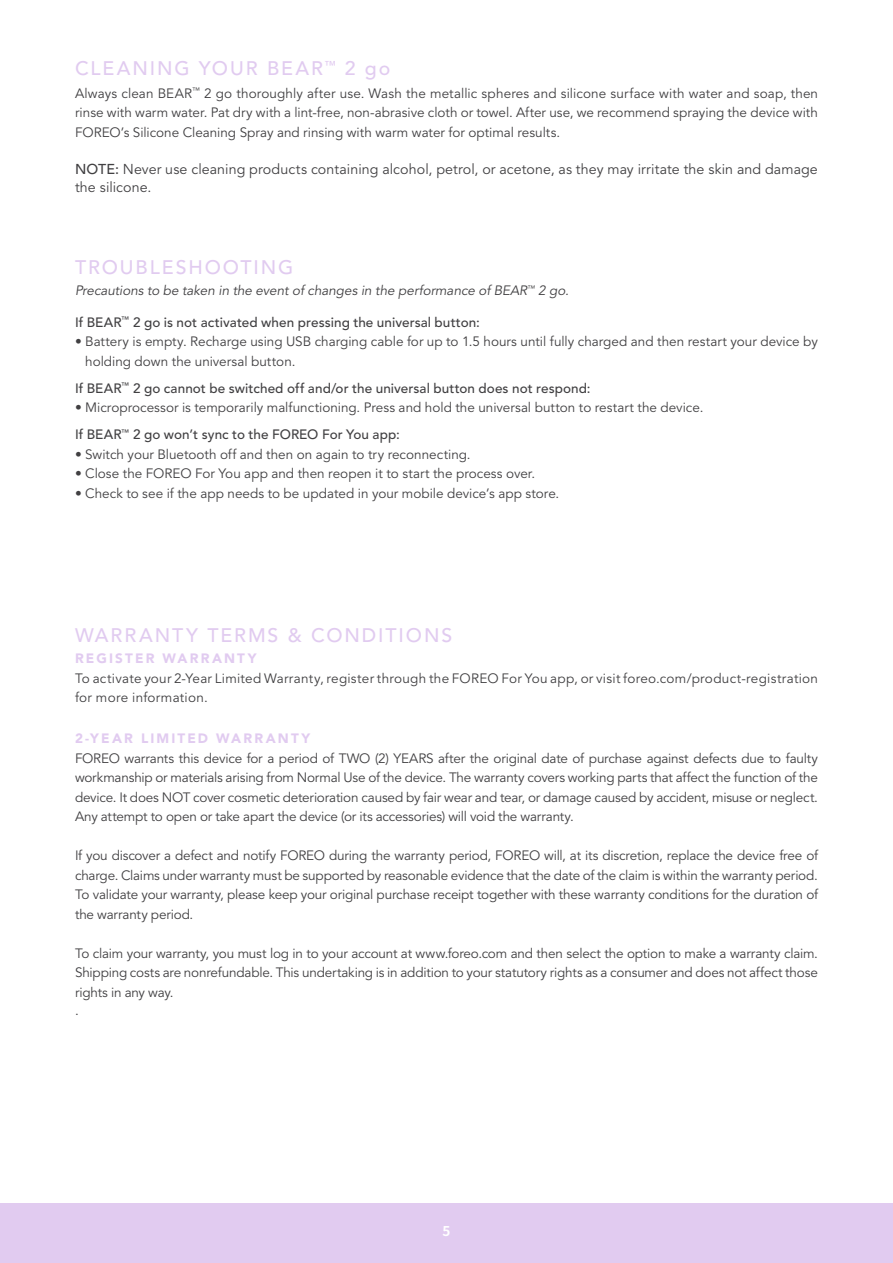
<style>
.page{position:relative;width:893px;height:1263px;background:#fff}
.page>*{position:absolute;margin:0;border:0;box-sizing:border-box;transform-origin:0 0}
.t1{font:500 19.5px "Avenir LT Std";letter-spacing:.095em;color:#e1cbf0}
.t2{font:14.25px/18px "Avenir LT Std";letter-spacing:.005em;color:#414042}
.t3{font:13.5px/19.5px "Avenir LT Std";color:#414042;text-align:justify}
.t4{font:13.5px/19.5px "Avenir LT Std";letter-spacing:.02em;color:#414042}
.t5{font:500 13.5px "Avenir LT Std";letter-spacing:.005em;color:#414042}
.t6{font:italic 13.5px "Avenir LT Std";letter-spacing:-.005em;color:#414042}
.t7{font:900 13.5px "Avenir LT Std";letter-spacing:.16em;color:#e1cbf0}
.t8{font:700 13.5px "Noto Sans CJ Ksc";color:#fff}
.s1{font-weight:500}
</style>
<div class="page">
<div style="left:0;top:1203px;width:893px;height:60px;background:#e1cbf0"></div>
<h1 class="t1" style="left:75px;top:57px;width:317px">CLEANING YOUR BEAR<sup>™</sup> 2 go</h1>
<p class="t3" style="left:75px;top:84px;width:745px">Always clean BEAR<sup>™</sup> 2 go thoroughly after use. Wash the metallic spheres and silicone surface with water and soap, then rinse with warm water. Pat dry with a lint-free, non-abrasive cloth or towel. After use, we recommend spraying the device with FOREO’s Silicone Cleaning Spray and rinsing with warm water for optimal results.</p>
<p class="t2" style="left:75px;top:161px;width:744px"><span class="s1">NOTE:</span> Never use cleaning products containing alcohol, petrol, or acetone, as they may irritate the skin and damage the silicone.</p>
<h1 class="t1" style="left:75px;top:256px;width:220px">TROUBLESHOOTING</h1>
<p class="t6" style="left:75px;top:283px;width:495px">Precautions to be taken in the event of changes in the performance of BEAR<sup>™</sup> 2 go.</p>
<p class="t5" style="left:75px;top:314px;width:406px">If BEAR<sup>™</sup> 2 go is not activated when pressing the universal button:</p>
<p class="t3" style="left:85px;top:332px;width:734px;text-indent:-10px">• Battery is empty. Recharge using USB charging cable for up to 1.5 hours until fully charged and then restart your device by holding down the universal button.</p>
<p class="t5" style="left:75px;top:380px;width:517px">If BEAR<sup>™</sup> 2 go cannot be switched off and/or the universal button does not respond:</p>
<p class="t3" style="left:75px;top:394px;width:630px;line-height:27px">• Microprocessor is temporarily malfunctioning. Press and hold the universal button to restart the device.<br><span class="s1">If BEAR</span><sup>™</sup> <span class="s1">2 go won’t sync to the FOREO For You app:</span></p>
<p class="t3" style="left:75px;top:445px;width:397px">• Switch your Bluetooth off and then on again to try reconnecting.</p>
<p class="t3" style="left:75px;top:464px;width:462px">• Close the FOREO For You app and then reopen it to start the process over.</p>
<p class="t3" style="left:75px;top:484px;width:486px">• Check to see if the app needs to be updated in your mobile device’s app store.</p>
<h1 class="t1" style="left:75px;top:624px;width:379px">WARRANTY TERMS &amp; CONDITIONS</h1>
<p class="t7" style="left:75px;top:650px;width:183px">REGISTER WARRANTY</p>
<p class="t4" style="left:75px;top:669px;width:744px">To activate your 2-Year Limited Warranty, register through the FOREO For You app, or visit foreo.com/product-registration for more information.</p>
<p class="t7" style="left:75px;top:730px;width:237px">2-YEAR LIMITED WARRANTY</p>
<p class="t3" style="left:75px;top:749px;width:745px">FOREO warrants this device for a period of TWO (2) YEARS after the original date of purchase against defects due to faulty workmanship or materials arising from Normal Use of the device. The warranty covers working parts that affect the function of the device. It does NOT cover cosmetic deterioration caused by fair wear and tear, or damage caused by accident, misuse or neglect.<br>Any attempt to open or take apart the device (or its accessories) will void the warranty.</p>
<p class="t3" style="left:75px;top:846px;width:745px">If you discover a defect and notify FOREO during the warranty period, FOREO will, at its discretion, replace the device free of charge. Claims under warranty must be supported by reasonable evidence that the date of the claim is within the warranty period.<br>To validate your warranty, please keep your original purchase receipt together with these warranty conditions for the duration of the warranty period.</p>
<p class="t3" style="left:75px;top:944px;width:744px">To claim your warranty, you must log in to your account at www.foreo.com and then select the option to make a warranty claim.<br>Shipping costs are nonrefundable. This undertaking is in addition to your statutory rights as a consumer and does not affect those rights in any way.</p>
<p class="t3" style="left:75px;top:1001px;width:5px">.</p>
<p class="t8" style="left:442px;top:1223px;width:9px">5</p>
</div>
